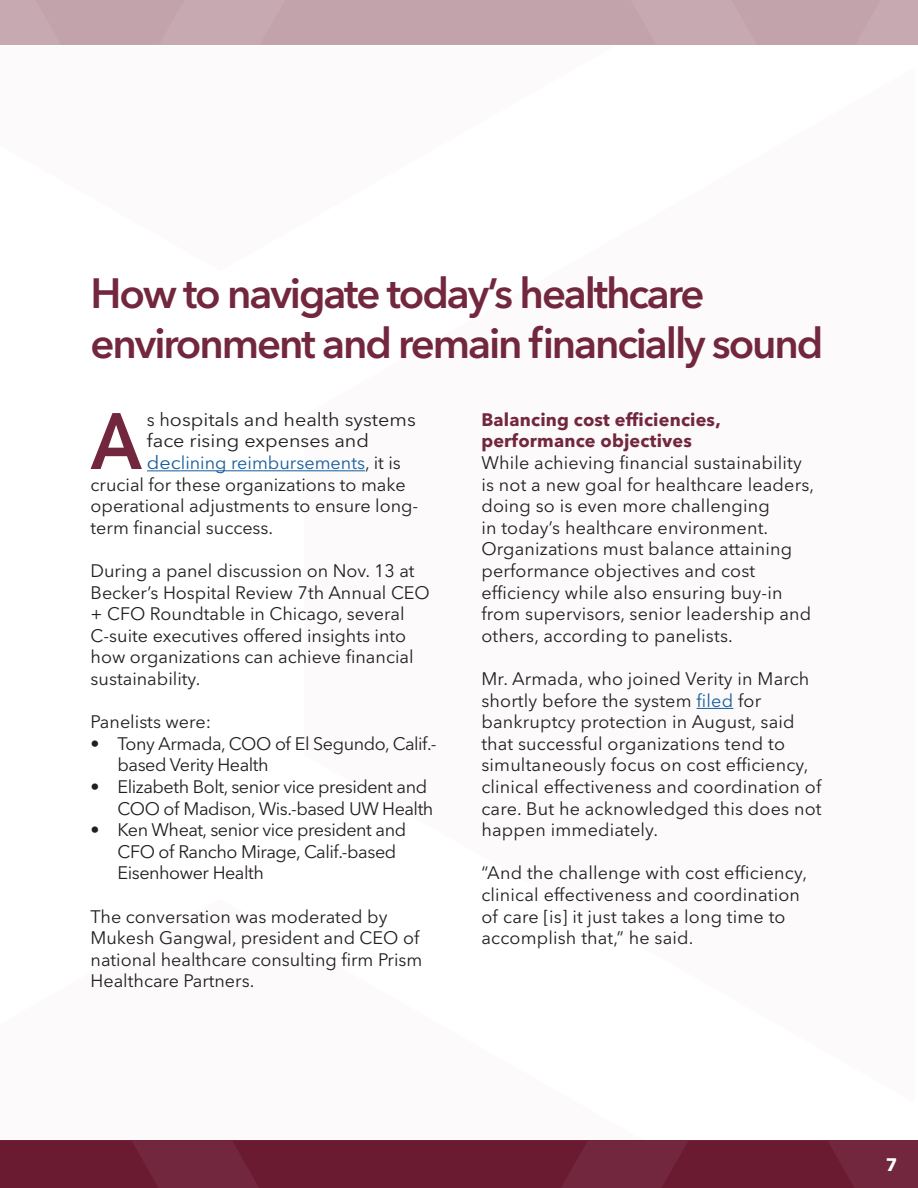
<style>
.page{position:relative;width:918px;height:1188px;background:#fff}
.page>*{position:absolute;margin:0;border:0;box-sizing:border-box;transform-origin:0 0}
.Drop_Cap{font:600 79.05px "Avenir Next LT Pro";color:#72273e;scale:.9 1}
.t1{font:600 42px/50.4px "Avenir Next LT Pro";letter-spacing:-.05em;color:#72273e}
.Drop_Cap-2{font:18.6px/21.6px "Avenir Next LT Pro";color:#231f20}
.Body{font:18px/21.6px "Avenir Next LT Pro";letter-spacing:.01em;color:#231f20}
.Body-2{font:18px/21.6px "Avenir Next LT Pro";letter-spacing:-.025em;color:#231f20}
.Drop_Cap-3{font:18px/21.6px "Avenir Next LT Pro";color:#231f20}
.Body-3{font:700 18px/21.6px "Avenir Next LT Pro";letter-spacing:.01em;color:#72273e}
.t2{font:700 18px "Avenir Next LT Pro";color:#fff}
.s1{font-size:18.6px;color:#175d9e}
.s2{color:#175d9e}
</style>
<div class="page">
<div style="left:0;top:0;width:906px;height:45px;background:#c2a2ab"></div>
<svg style="left:0;top:1141px;width:918px;height:47px;background:#6d1e34"></svg>
<hr style="left:147px;top:470px;width:34px;height:1px;background:#175d9e">
<hr style="left:181px;top:470px;width:184px;height:1px;background:#175d9e">
<hr style="left:697px;top:708px;width:36px;height:1px;background:#175d9e">
<p class="t1" style="left:91px;top:268px;width:734px">How to navigate today’s healthcare environment and remain financially sound</p>
<p class="Drop_Cap-2" style="left:147px;top:408px;width:270px">s hospitals and health systems face rising expenses and</p>
<p class="Drop_Cap-3" style="left:91px;top:452px;width:329px;text-indent:56px"><span class="s1">dec</span><span class="s2">lining reimbursements</span>, it is crucial for these organizations to make operational adjustments to ensure long&shy;term financial success.</p>
<p class="Body" style="left:91px;top:560px;width:341px">During a panel discussion on Nov. 13 at Becker’s Hospital Review 7th Annual CEO + CFO Roundtable in Chicago, several C-suite executives offered insights into how organizations can achieve financial sustainability.</p>
<p class="Body" style="left:91px;top:711px;width:122px">Panelists were:</p>
<p class="Body-2" style="left:118px;top:733px;width:320px;text-indent:-27px">• Tony Armada, COO of El Segundo, Calif.- based Verity Health</p>
<p class="Body-2" style="left:118px;top:776px;width:317px;text-indent:-27px">• Elizabeth Bolt, senior vice president and<br>COO of Madison, Wis.-based UW Health</p>
<p class="Body-2" style="left:118px;top:819px;width:290px;text-indent:-27px">• Ken Wheat, senior vice president and<br>CFO of Rancho Mirage, Calif.-based<br>Eisenhower Health</p>
<p class="Body" style="left:91px;top:905px;width:333px">The conversation was moderated by Mukesh Gangwal, president and CEO of national healthcare consulting firm Prism Healthcare Partners.</p>
<p class="Drop_Cap" style="left:91px;top:393px;width:57px">A</p>
<p class="Body-3" style="left:481px;top:409px;width:241px">Balancing cost efficiencies, performance objectives</p>
<p class="Body" style="left:481px;top:452px;width:334px">While achieving financial sustainability is not a new goal for healthcare leaders, doing so is even more challenging<br>in today’s healthcare environment.<br>Organizations must balance attaining performance objectives and cost efficiency while also ensuring buy-in from supervisors, senior leadership and others, according to panelists.</p>
<p class="Body" style="left:481px;top:668px;width:342px">Mr. Armada, who joined Verity in March shortly before the system <span class="s2">filed</span> for bankruptcy protection in August, said that successful organizations tend to simultaneously focus on cost efficiency, clinical effectiveness and coordination of care. But he acknowledged this does not happen immediately.</p>
<p class="Body" style="left:481px;top:862px;width:327px">“And the challenge with cost efficiency, clinical effectiveness and coordination of care [is] it just takes a long time to accomplish that,” he said.</p>
<p class="t2" style="left:886px;top:1154px;width:13px">7</p>
</div>
